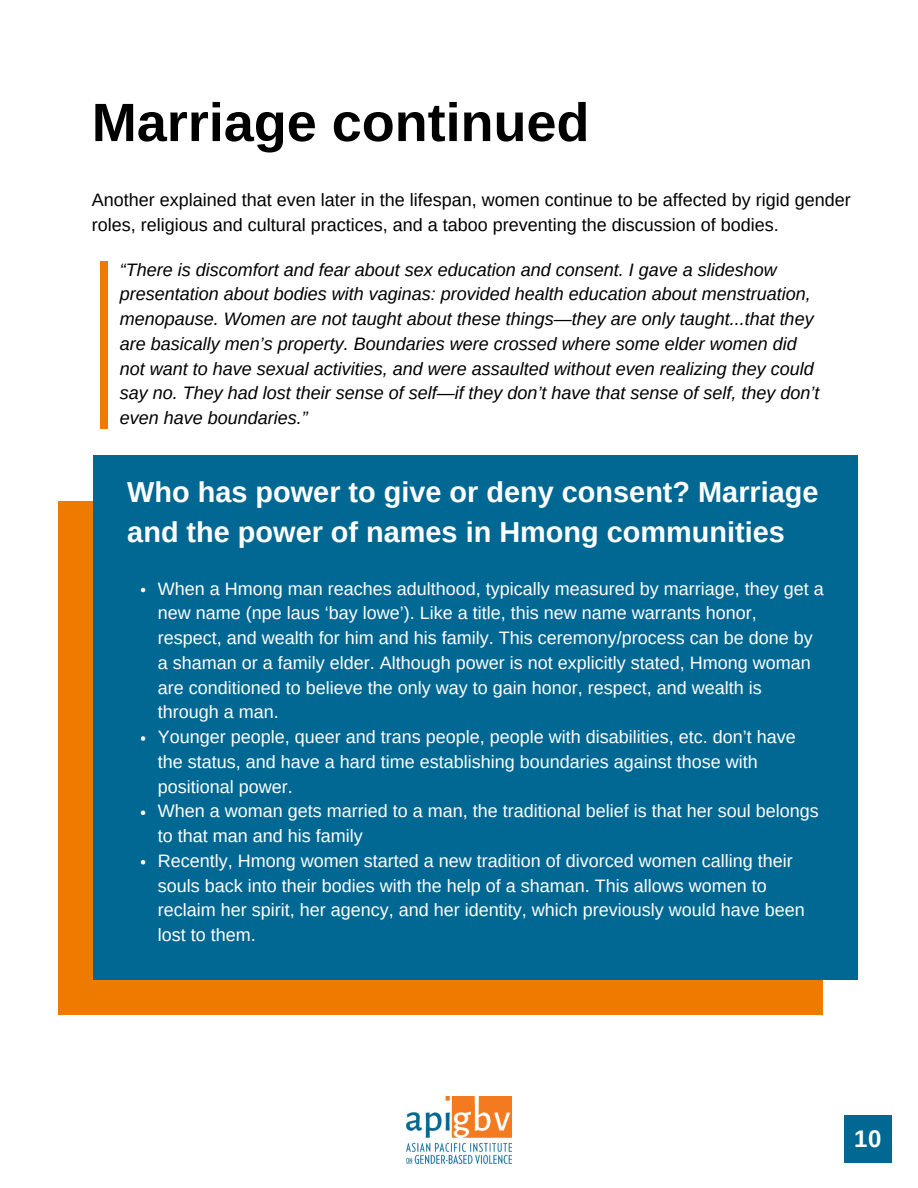
<style>
.page{position:relative;width:918px;height:1188px;background:#fff}
.page>*{position:absolute;margin:0;border:0;box-sizing:border-box;transform-origin:0 0}
.t1{font:700 54px "Arimo";color:#000}
.t2{font:700 28.95px/39.3px "Arimo";color:#fff}
.t3{font:700 24px "Arimo";color:#fff}
.t4{font:18px/24.8px "Arimo";color:#fff}
.t5{font:italic 18px/24.8px "Arimo";color:#000}
.t6{font:18px/24.8px "Arimo";color:#000}
</style>
<div class="page">
<div style="left:59px;top:501px;width:764px;height:514px;background:#ef7a00"></div>
<div style="left:93px;top:455px;width:764px;height:525px;background:#006893"></div>
<img style="left:407px;top:1096px;width:105px;height:68px">
<svg style="left:141px;top:588px;width:4px;height:4px"></svg>
<svg style="left:141px;top:736px;width:4px;height:5px"></svg>
<svg style="left:141px;top:811px;width:4px;height:4px"></svg>
<svg style="left:141px;top:860px;width:4px;height:5px"></svg>
<div style="left:844px;top:1115px;width:48px;height:48px;background:#006893"></div>
<div style="left:100px;top:261px;width:8px;height:167px;background:#ef7a00"></div>
<h1 class="t1" style="left:92px;top:92px;width:499px">Marriage continued</h1>
<p class="t6" style="left:92px;top:188px;width:760px">Another explained that even later in the lifespan, women continue to be affected by rigid gender roles, religious and cultural practices, and a taboo preventing the discussion of bodies.</p>
<p class="t5" style="left:120px;top:257px;width:701px">“There is discomfort and fear about sex education and consent. I gave a slideshow presentation about bodies with vaginas: provided health education about menstruation, menopause. Women are not taught about these things—they are only taught...that they are basically men’s property. Boundaries were crossed where some elder women did not want to have sexual activities, and were assaulted without even realizing they could say no. They had lost their sense of self—if they don’t have that sense of self, they don’t even have boundaries.”</p>
<h2 class="t2" style="left:127px;top:473px;width:693px">Who has power to give or deny consent? Marriage and the power of names in Hmong communities</h2>
<p class="t4" style="left:158px;top:576px;width:667px">When a Hmong man reaches adulthood, typically measured by marriage, they get a new name (npe laus ‘bay lowe’). Like a title, this new name warrants honor, respect, and wealth for him and his family. This ceremony/process can be done by a shaman or a family elder. Although power is not explicitly stated, Hmong woman are conditioned to believe the only way to gain honor, respect, and wealth is through a man.<br>Younger people, queer and trans people, people with disabilities, etc. don’t have the status, and have a hard time establishing boundaries against those with positional power.<br>When a woman gets married to a man, the traditional belief is that her soul belongs to that man and his family<br>Recently, Hmong women started a new tradition of divorced women calling their souls back into their bodies with the help of a shaman. This allows women to reclaim her spirit, her agency, and her identity, which previously would have been lost to them.</p>
<h3 class="t3" style="left:854px;top:1125px;width:29px">10</h3>
</div>
